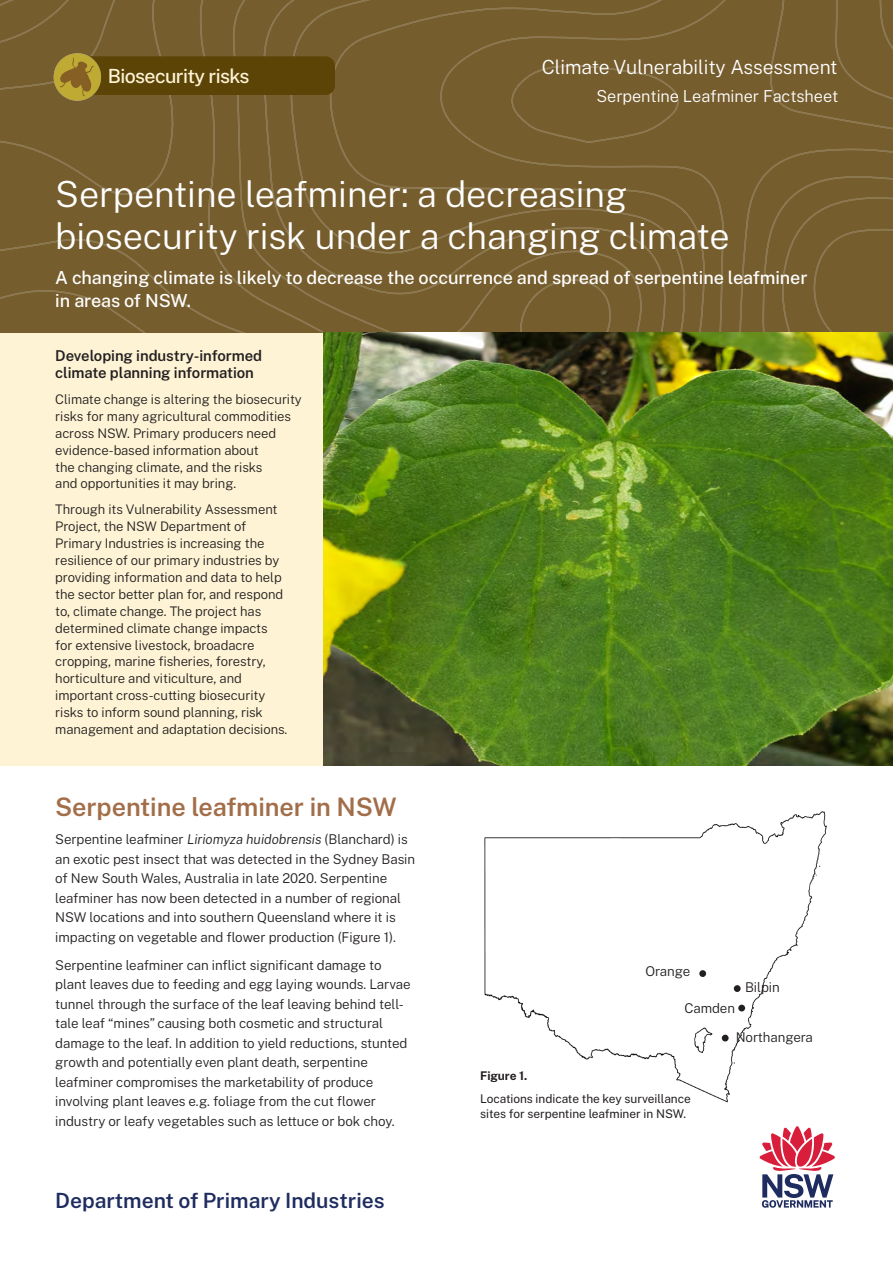
<style>
.page{position:relative;width:893px;height:1263px;background:#fff}
.page>*{position:absolute;margin:0;border:0;box-sizing:border-box;transform-origin:0 0}
.t1{font:300 36px/42px "Public Sans";letter-spacing:-.005em;color:#fff}
.t2{font:600 25.5px "Public Sans";letter-spacing:-.005em;color:#a26e49}
.t3{font:600 21px "Public Sans";color:#1e2c60}
.t4{font:300 19.5px "Public Sans";letter-spacing:-.005em;color:#fff}
.t5{font:500 19.5px "Public Sans";letter-spacing:-.03em;color:#fef3d4}
.t6{font:500 18px/22.5px "Public Sans";letter-spacing:-.005em;color:#fff}
.t7{font:300 16.5px "Public Sans";letter-spacing:-.005em;color:#fff}
.t8{font:600 15px/17px "Public Sans";letter-spacing:-.005em;color:#231f20}
.t9{font:300 13.5px/19.5px "Public Sans";letter-spacing:-.005em;color:#231f20}
.t10{font:300 13.2px/17px "Public Sans";letter-spacing:-.005em;color:#231f20}
.t11{font:12px/23.5px "Public Sans";letter-spacing:-.005em;color:#231f20}
.s1{font-style:italic}
.s2{font-weight:700}
</style>
<div class="page">
<div style="left:0;top:0;width:893px;height:333px;background:#765d2d"></div>
<div style="left:0;top:333px;width:323px;height:432px;background:#fef3d4"></div>
<img style="left:484px;top:811px;width:343px;height:292px">
<div style="left:106px;top:56px;width:229px;height:39px;background:#5c4407"></div>
<img style="left:323px;top:333px;width:570px;height:432px">
<div style="left:699px;top:970px;width:7px;height:7px;background:#231f20;border-radius:50%"></div>
<div style="left:738px;top:1005px;width:7px;height:6px;background:#231f20;border-radius:50%"></div>
<div style="left:734px;top:985px;width:7px;height:7px;background:#231f20;border-radius:50%"></div>
<div style="left:722px;top:1035px;width:7px;height:6px;background:#231f20;border-radius:50%"></div>
<svg style="left:760px;top:1126px;width:75px;height:82px"></svg>
<img style="left:48px;top:48px;width:58px;height:58px">
<h1 class="t5" style="left:108px;top:62px;width:143px">Biosecurity risks</h1>
<h1 class="t4" style="left:542px;top:53px;width:297px">Climate Vulnerability Assessment</h1>
<h2 class="t7" style="left:596px;top:84px;width:243px">Serpentine Leafminer Factsheet</h2>
<h1 class="t1" style="left:55px;top:171px;width:676px">Serpentine leafminer: a decreasing biosecurity risk under a changing climate</h1>
<p class="t6" style="left:55px;top:265px;width:754px">A changing climate is likely to decrease the occurrence and spread of serpentine leafminer in areas of NSW.</p>
<h2 class="t8" style="left:55px;top:346px;width:208px">Developing industry-informed climate planning information</h2>
<p class="t10" style="left:55px;top:390px;width:248px">Climate change is altering the biosecurity risks for many agricultural commodities across NSW. Primary producers need evidence-based information about<br>the changing climate, and the risks<br>and opportunities it may bring.</p>
<p class="t10" style="left:55px;top:500px;width:233px">Through its Vulnerability Assessment Project, the NSW Department of Primary Industries is increasing the resilience of our primary industries by providing information and data to help the sector better plan for, and respond to, climate change. The project has determined climate change impacts for extensive livestock, broadacre cropping, marine fisheries, forestry, horticulture and viticulture, and important cross-cutting biosecurity risks to inform sound planning, risk management and adaptation decisions.</p>
<h2 class="t2" style="left:55px;top:789px;width:343px">Serpentine leafminer in NSW</h2>
<p class="t9" style="left:55px;top:829px;width:361px">Serpentine leafminer <span class="s1">Liriomyza huidobrensis</span> (Blanchard) is an exotic pest insect that was detected in the Sydney Basin of New South Wales, Australia in late 2020. Serpentine leafminer has now been detected in a number of regional NSW locations and into southern Queensland where it is impacting on vegetable and flower production (Figure 1).</p>
<p class="t9" style="left:55px;top:954px;width:357px">Serpentine leafminer can inflict significant damage to plant leaves due to feeding and egg laying wounds. Larvae tunnel through the surface of the leaf leaving behind tell&shy;tale leaf “mines” causing both cosmetic and structural damage to the leaf. In addition to yield reductions, stunted growth and potentially even plant death, serpentine leafminer compromises the marketability of produce involving plant leaves e.g. foliage from the cut flower industry or leafy vegetables such as lettuce or bok choy.</p>
<p class="t9" style="left:645px;top:961px;width:46px">Orange</p>
<p class="t9" style="left:745px;top:977px;width:36px">Bilpin</p>
<p class="t9" style="left:684px;top:997px;width:52px">Camden</p>
<p class="t9" style="left:736px;top:1026px;width:79px">Northangera</p>
<p class="t11" style="left:480px;top:1063px;width:212px"><span class="s2">Figure 1.<br></span>Locations indicate the key surveillance</p>
<p class="t11" style="left:480px;top:1101px;width:207px">sites for serpentine leafminer in NSW.</p>
<h3 class="t3" style="left:55px;top:1185px;width:331px">Department of Primary Industries</h3>
</div>
